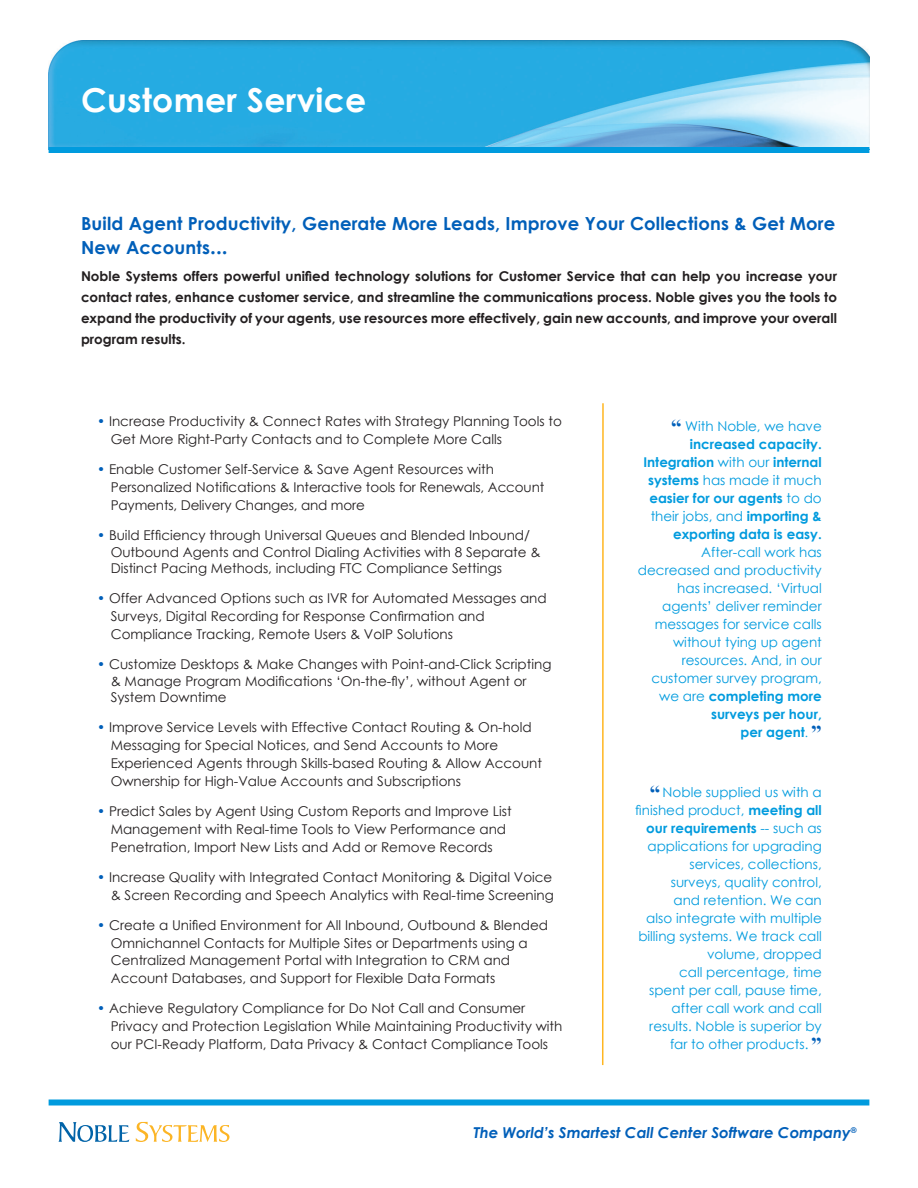
<style>
.page{position:relative;width:918px;height:1188px;background:#fff}
.page>*{position:absolute;margin:0;border:0;box-sizing:border-box;transform-origin:0 0}
.t1{font:700 33px "Century Gothic";letter-spacing:.01em;color:#fff}
.t2{font:700 18px/24px "Century Gothic";letter-spacing:.01em;color:#005fb9}
.t3{font:italic 700 15px "Century Gothic";color:#005fb9}
.t4{font:13.5px/18px "Century Gothic";color:#231f20}
.Paragraph_Style13{font:13.5px/18px "Century Gothic";color:#009bde;text-align:right}
.t5{font:700 13.5px/21px "Century Gothic";color:#231f20;text-align:justify}
.t6{font:700 13.5px/18px "Century Gothic";color:#009bde;text-align:right}
.s1{font-size:21px}
.s2{font-weight:700;color:#005fb9}
.s3{color:#005fb9}
.s4{font-family:"Times New Roman";font-size:21px;color:#005fb9}
.s5{font-weight:400}
.s6{font-weight:700}
.s7{font-weight:400;font-size:12px}
.s8{font-family:"Times New Roman";font-weight:700;font-size:21px;color:#005fb9}
</style>
<div class="page">
<img style="left:49px;top:40px;width:820px;height:107px">
<div style="left:49px;top:1100px;width:820px;height:6px;background:#009bde"></div>
<hr style="left:602px;top:403px;width:2px;height:662px;background:#ffb620">
<svg style="left:59px;top:1122px;width:70px;height:20px"></svg>
<svg style="left:136px;top:1122px;width:93px;height:20px"></svg>
<div style="left:49px;top:147px;width:820px;height:6px;background:#009bde"></div>
<p class="t1" style="left:81px;top:75px;width:287px">Customer Service</p>
<p class="t2" style="left:81px;top:210px;width:756px">Build Agent Productivity, Generate More Leads, Improve Your Collections &amp; Get More<br>New Accounts<span class="s1">...</span></p>
<p class="t5" style="left:81px;top:264px;width:758px">Noble Systems offers powerful unified technology solutions for Customer Service that can help you increase your contact rates, enhance customer service, and streamline the communications process. Noble gives you the tools to expand the productivity of your agents, use resources more effectively, gain new accounts, and improve your overall program results.</p>
<p class="t4" style="left:97px;top:412px;width:466px"><span class="s2">•</span> Increase Productivity &amp; Connect Rates with Strategy Planning Tools to</p>
<p class="t4" style="left:111px;top:430px;width:393px">Get More Right-Party Contacts and to Complete More Calls</p>
<p class="t4" style="left:97px;top:460px;width:398px"><span class="s2">•</span> Enable Customer Self-Service &amp; Save Agent Resources with</p>
<p class="t4" style="left:111px;top:478px;width:435px">Personalized Notifications &amp; Interactive tools for Renewals, Account<br>Payments, Delivery Changes, and more</p>
<p class="t4" style="left:97px;top:526px;width:434px"><span class="s2">•</span> Build Efficiency through Universal Queues and Blended Inbound/</p>
<p class="t4" style="left:111px;top:544px;width:431px;line-height:16.5px">Outbound Agents and Control Dialing Activities with 8 Separate &amp;<br>Distinct Pacing Methods, including FTC Compliance Settings</p>
<p class="t4" style="left:97px;top:589px;width:451px"><span class="s2">•</span> Offer Advanced Options such as IVR for Automated Messages and</p>
<p class="t4" style="left:111px;top:607px;width:376px">Surveys, Digital Recording for Response Confirmation and<br>Compliance Tracking, Remote Users &amp; VoIP Solutions</p>
<p class="t4" style="left:97px;top:655px;width:456px"><span class="s2">•</span> Customize Desktops &amp; Make Changes with Point-and-Click Scripting</p>
<p class="t4" style="left:111px;top:672px;width:418px">&amp; Manage Program Modifications ‘On-the-fly’, without Agent or</p>
<p class="t4" style="left:111px;top:688px;width:118px">System Downtime</p>
<p class="t4" style="left:97px;top:718px;width:436px"><span class="s3">•</span> Improve Service Levels with Effective Contact Routing &amp; On-hold</p>
<p class="t4" style="left:111px;top:736px;width:433px">Messaging for Special Notices, and Send Accounts to More<br>Experienced Agents through Skills-based Routing &amp; Allow Account<br>Ownership for High-Value Accounts and Subscriptions</p>
<p class="t4" style="left:97px;top:802px;width:416px"><span class="s2">•</span> Predict Sales by Agent Using Custom Reports and Improve List</p>
<p class="t4" style="left:111px;top:820px;width:397px">Management with Real-time Tools to View Performance and<br>Penetration, Import New Lists and Add or Remove Records</p>
<p class="t4" style="left:97px;top:868px;width:457px"><span class="s2">•</span> Increase Quality with Integrated Contact Monitoring &amp; Digital Voice</p>
<p class="t4" style="left:111px;top:886px;width:445px">&amp; Screen Recording and Speech Analytics with Real-time Screening</p>
<p class="t4" style="left:97px;top:916px;width:453px"><span class="s2">•</span> Create a Unified Environment for All Inbound, Outbound &amp; Blended</p>
<p class="t4" style="left:111px;top:934px;width:419px">Omnichannel Contacts for Multiple Sites or Departments using a</p>
<p class="t4" style="left:111px;top:951px;width:401px">Centralized Management Portal with Integration to CRM and<br>Account Databases, and Support for Flexible Data Formats</p>
<p class="t4" style="left:97px;top:999px;width:430px"><span class="s2">•</span> Achieve Regulatory Compliance for Do Not Call and Consumer</p>
<p class="t4" style="left:111px;top:1017px;width:453px">Privacy and Protection Legislation While Maintaining Productivity with our PCI-Ready Platform, Data Privacy &amp; Contact Compliance Tools</p>
<p class="t6" style="left:643px;top:416px;width:180px"><span class="s4">“</span> <span class="s5">With Noble, we have </span>increased capacity.<br>Integration <span class="s5">with our</span> internal systems <span class="s5">has made it much </span>easier for our agents <span class="s5">to do their jobs, and</span> importing &amp; exporting data is easy.</p>
<p class="Paragraph_Style13" style="left:638px;top:543px;width:185px">After-call work has decreased and productivity has increased. ‘Virtual agents’ deliver reminder messages for service calls without tying up agent resources. And, in our customer survey program, we are <span class="s6">completing more surveys per hour,</span></p>
<p class="t6" style="left:741px;top:722px;width:83px">per agent<span class="s7">.</span> <span class="s4">”</span></p>
<p class="Paragraph_Style13" style="left:635px;top:783px;width:188px"><span class="s8">“</span> Noble supplied us with a finished product, <span class="s6">meeting all our requirements</span> -- such as applications for upgrading services, collections,</p>
<p class="Paragraph_Style13" style="left:638px;top:873px;width:185px">surveys, quality control,<br>and retention. We can<br>also integrate with multiple billing systems. We track call volume, dropped</p>
<p class="Paragraph_Style13" style="left:649px;top:963px;width:174px">call percentage, time spent per call, pause time, after call work and call results. Noble is superior by far to other products. <span class="s8">”</span></p>
<p class="t3" style="left:473px;top:1121px;width:385px">The World’s Smartest Call Center Software Company<sup>®</sup></p>
</div>
